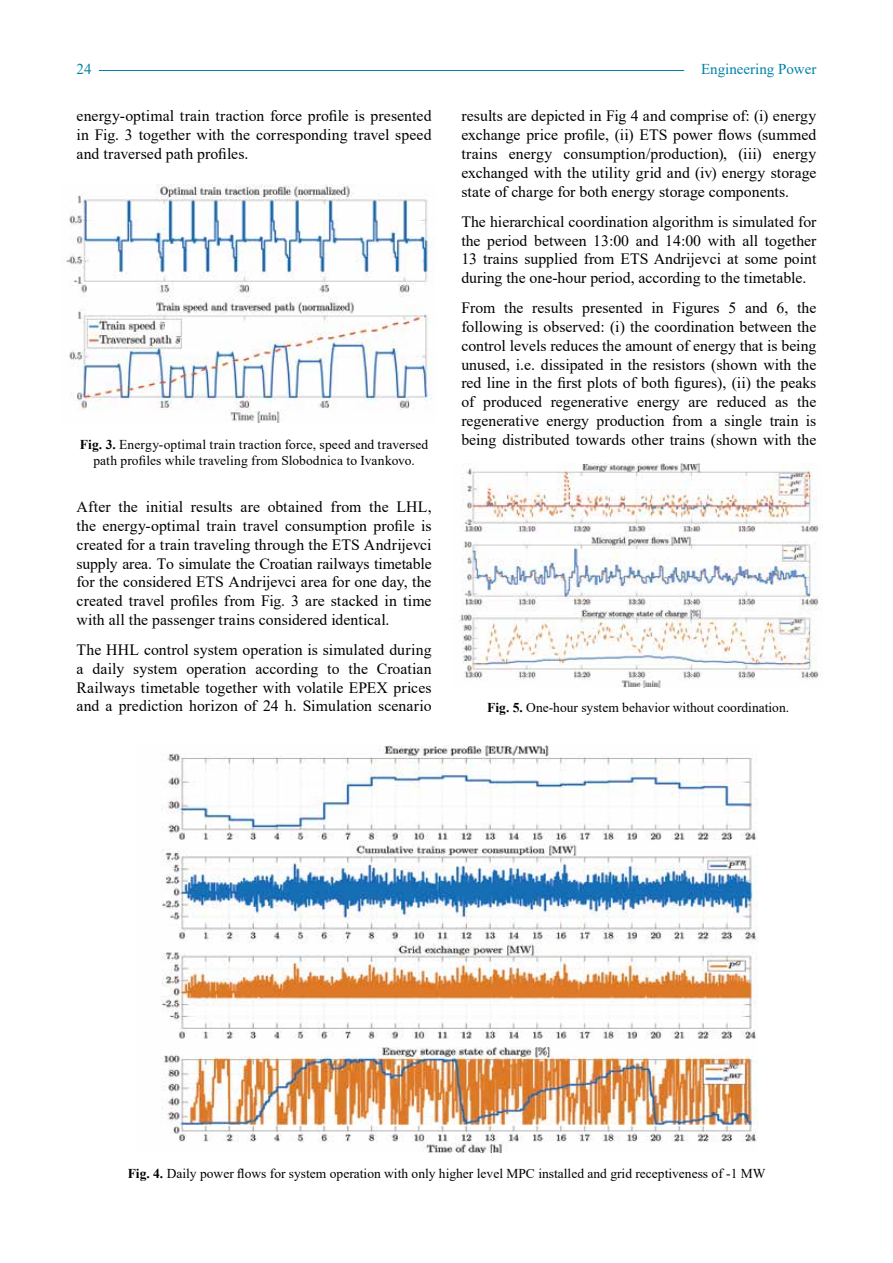
<style>
.page{position:relative;width:893px;height:1263px;background:#fff}
.page>*{position:absolute;margin:0;border:0;box-sizing:border-box;transform-origin:0 0}
.t1{font:15.75px/18.9px "Times New Roman";color:#000;text-align:justify}
.t2{font:15px "Times New Roman";color:#0082a6}
.t3{font:13.5px/16.2px "Times New Roman";color:#000;text-align:center}
.s1{font-weight:700}
</style>
<div class="page">
<hr style="left:99px;top:70px;width:585px;height:1px;background:#0082a6">
<img style="left:460px;top:464px;width:359px;height:223px">
<img style="left:161px;top:745px;width:596px;height:408px">
<img style="left:66px;top:185px;width:370px;height:237px">
<p class="t2" style="left:77px;top:59px;width:16px">24</p>
<p class="t2" style="left:701px;top:59px;width:117px">Engineering Power</p>
<p class="t1" style="left:77px;top:106px;width:357px">energy-optimal train traction force profile is presented in Fig. 3 together with the corresponding travel speed and traversed path profiles.</p>
<p class="t1" style="left:461px;top:106px;width:357px">results are depicted in Fig 4 and comprise of: (i) energy exchange price profile, (ii) ETS power flows (summed trains energy consumption/production), (iii) energy exchanged with the utility grid and (iv) energy storage state of charge for both energy storage components.</p>
<p class="t1" style="left:461px;top:211px;width:357px">The hierarchical coordination algorithm is simulated for the period between 13:00 and 14:00 with all together 13 trains supplied from ETS Andrijevci at some point during the one-hour period, according to the timetable.</p>
<p class="t1" style="left:461px;top:298px;width:357px">From the results presented in Figures 5 and 6, the following is observed: (i) the coordination between the control levels reduces the amount of energy that is being unused, i.e. dissipated in the resistors (shown with the red line in the first plots of both figures), (ii) the peaks of produced regenerative energy are reduced as the regenerative energy production from a single train is being distributed towards other trains (shown with the</p>
<p class="t3" style="left:80px;top:436px;width:350px"><span class="s1">Fig. 3.</span> Energy-optimal train traction force, speed and traversed path profiles while traveling from Slobodnica to Ivankovo.</p>
<p class="t1" style="left:77px;top:497px;width:357px">After the initial results are obtained from the LHL, the energy-optimal train travel consumption profile is created for a train traveling through the ETS Andrijevci supply area. To simulate the Croatian railways timetable for the considered ETS Andrijevci area for one day, the created travel profiles from Fig. 3 are stacked in time with all the passenger trains considered identical.</p>
<p class="t1" style="left:77px;top:639px;width:357px">The HHL control system operation is simulated during a daily system operation according to the Croatian Railways timetable together with volatile EPEX prices and a prediction horizon of 24 h. Simulation scenario</p>
<p class="t3" style="left:487px;top:699px;width:303px"><span class="s1">Fig. 5.</span> One-hour system behavior without coordination.</p>
<p class="t3" style="left:128px;top:1165px;width:639px"><span class="s1">Fig. 4.</span> Daily power flows for system operation with only higher level MPC installed and grid receptiveness of -1 MW</p>
</div>
